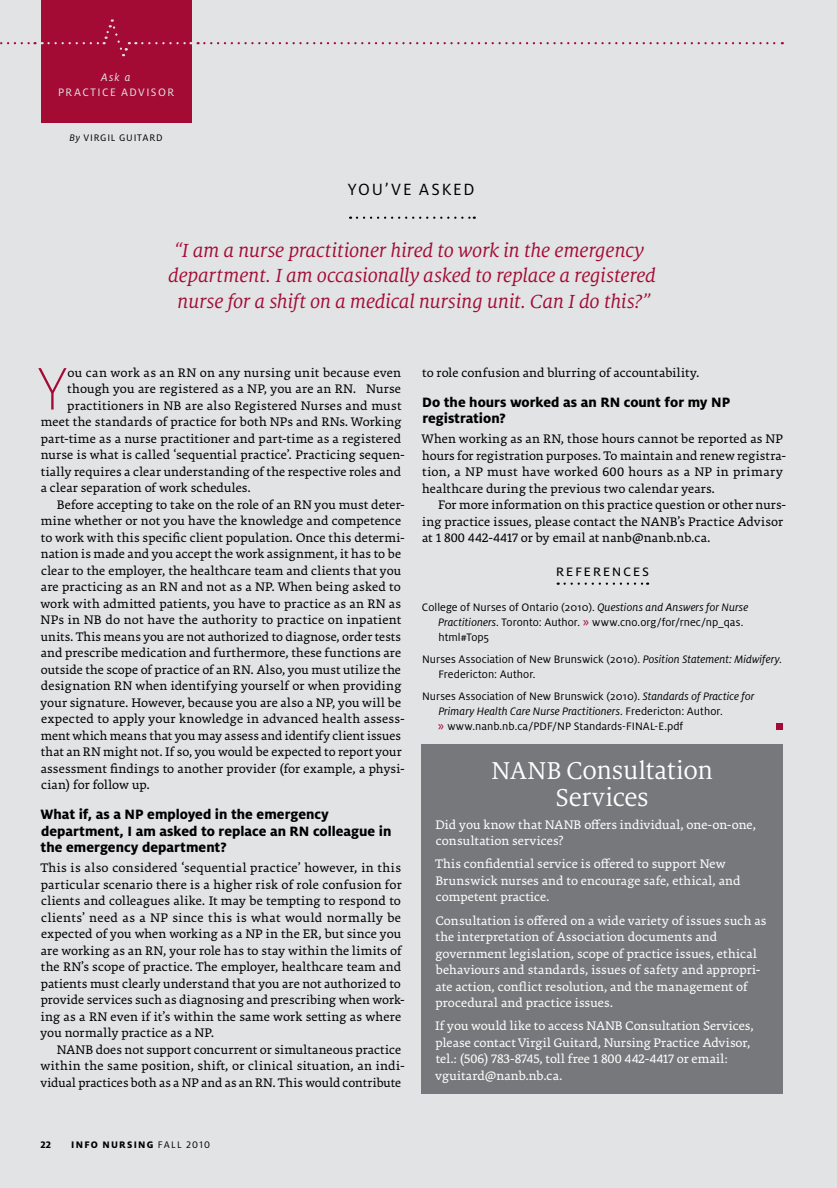
<style>
.page{position:relative;width:837px;height:1188px;background:#e2e3e4}
.page>*{position:absolute;margin:0;border:0;box-sizing:border-box;transform-origin:0 0}
.t1{font:300 expanded 66.45px "Milo OT";color:#a30b35}
.t2{font:27px/27px "Milo Serif OT";letter-spacing:-.01em;color:#fff;text-align:center}
.t3{font:italic 21px/25.5px "Milo Serif OT";letter-spacing:-.015em;color:#a30b35;text-align:center}
.t4{font:18px "Milo OT";letter-spacing:.1em;color:#000}
.t5{font:16.5px "Milo OT";letter-spacing:.09em;color:#000}
.t6{font:800 15px/16.5px "Milo OT";color:#000}
.t7{font:13.5px/16.5px "Premiera";letter-spacing:.01em;color:#000}
.t8{font:13.5px/16.5px "Premiera";letter-spacing:.005em;color:#fff}
.t9{font:12px/15px "Milo OT";letter-spacing:.01em;color:#000}
.t10{font:12px "Milo OT";letter-spacing:.12em;color:#e2e3e4}
.t11{font:italic 12px "Milo OT";color:#e2e3e4}
.t12{font:800 10.5px "Milo OT";letter-spacing:.12em;color:#000}
.t13{font:10.5px "Milo OT";letter-spacing:.07em;color:#000}
.s1{font-style:italic}
.s2{font-size:13.5px;color:#a30b35}
.s3{font-weight:400}
</style>
<div class="page">
<div style="left:41px;top:0;width:151px;height:122px;background:#a30b35"></div>
<svg style="left:49px;top:19px;width:87px;height:37px"></svg>
<svg style="left:142px;top:42px;width:50px;height:2px"></svg>
<svg style="left:198px;top:42px;width:585px;height:2px"></svg>
<svg style="left:0;top:42px;width:36px;height:2px"></svg>
<svg style="left:357px;top:217px;width:118px;height:2px"></svg>
<svg style="left:565px;top:583px;width:83px;height:2px"></svg>
<div style="left:422px;top:744px;width:361px;height:350px;background:#77787b"></div>
<div style="left:776px;top:723px;width:7px;height:7px;background:#a30b35"></div>
<p class="t11" style="left:101px;top:71px;width:31px">Ask a</p>
<p class="t10" style="left:58px;top:85px;width:118px">Practice Advisor</p>
<p class="t13" style="left:69px;top:132px;width:95px"><span class="s1">By</span> Virgil Guitard</p>
<h3 class="t4" style="left:348px;top:180px;width:128px">You’ve asked</h3>
<h3 class="t3" style="left:168px;top:238px;width:489px">“I am a nurse practitioner hired to work in the emergency department. I am occasionally asked to replace a registered nurse for a shift on a medical nursing unit. Can I do this?”</h3>
<h1 class="t1" style="left:38px;top:353px;width:31px">Y</h1>
<p class="t7" style="left:67px;top:364px;width:335px">ou can work as an RN on any nursing unit because even</p>
<p class="t7" style="left:67px;top:381px;width:335px">though you are registered as a NP, you are an RN. Nurse</p>
<p class="t7" style="left:67px;top:397px;width:336px">practitioners in NB are also Registered Nurses and must</p>
<p class="t7" style="left:41px;top:414px;width:362px">meet the standards of practice for both NPs and RNs. Working</p>
<p class="t7" style="left:41px;top:430px;width:362px">part-time as a nurse practitioner and part-time as a registered</p>
<p class="t7" style="left:41px;top:447px;width:366px">nurse is what is called ‘sequential practice’. Practicing sequen-</p>
<p class="t7" style="left:41px;top:463px;width:362px">tially requires a clear understanding of the respective roles and</p>
<p class="t7" style="left:41px;top:480px;width:212px">a clear separation of work schedules.</p>
<p class="t7" style="left:57px;top:496px;width:349px">Before accepting to take on the role of an RN you must deter-</p>
<p class="t7" style="left:41px;top:513px;width:362px">mine whether or not you have the knowledge and competence</p>
<p class="t7" style="left:41px;top:529px;width:366px">to work with this specific client population. Once this determi-</p>
<p class="t7" style="left:41px;top:546px;width:362px">nation is made and you accept the work assignment, it has to be</p>
<p class="t7" style="left:41px;top:562px;width:362px">clear to the employer, the healthcare team and clients that you</p>
<p class="t7" style="left:41px;top:579px;width:362px">are practicing as an RN and not as a NP. When being asked to</p>
<p class="t7" style="left:40px;top:595px;width:362px">work with admitted patients, you have to practice as an RN as</p>
<p class="t7" style="left:41px;top:612px;width:362px">NPs in NB do not have the authority to practice on inpatient</p>
<p class="t7" style="left:41px;top:628px;width:362px">units. This means you are not authorized to diagnose, order tests</p>
<p class="t7" style="left:41px;top:645px;width:362px">and prescribe medication and furthermore, these functions are</p>
<p class="t7" style="left:41px;top:661px;width:362px">outside the scope of practice of an RN. Also, you must utilize the</p>
<p class="t7" style="left:41px;top:678px;width:362px">designation RN when identifying yourself or when providing</p>
<p class="t7" style="left:41px;top:694px;width:362px">your signature. However, because you are also a NP, you will be</p>
<p class="t7" style="left:41px;top:711px;width:365px">expected to apply your knowledge in advanced health assess-</p>
<p class="t7" style="left:41px;top:727px;width:362px">ment which means that you may assess and identify client issues</p>
<p class="t7" style="left:41px;top:744px;width:362px">that an RN might not. If so, you would be expected to report your</p>
<p class="t7" style="left:41px;top:760px;width:366px">assessment findings to another provider (for example, a physi-</p>
<p class="t7" style="left:41px;top:777px;width:110px">cian) for follow up.</p>
<p class="t6" style="left:40px;top:806px;width:353px">What if, as a NP employed in the emergency department, I am asked to replace an RN colleague in the emergency department?</p>
<p class="t7" style="left:41px;top:860px;width:366px">This is also considered ‘sequential practice’ however, in this particular scenario there is a higher risk of role confusion for clients and colleagues alike. It may be tempting to respond to clients’ need as a NP since this is what would normally be expected of you when working as a NP in the ER, but since you are working as an RN, your role has to stay within the limits of the RN’s scope of practice. The employer, healthcare team and patients must clearly understand that you are not authorized to provide services such as diagnosing and prescribing when work&shy;ing as a RN even if it’s within the same work setting as where you normally practice as a NP.</p>
<p class="t7" style="left:40px;top:1041px;width:366px;text-indent:16px">NANB does not support concurrent or simultaneous practice within the same position, shift, or clinical situation, an indi&shy;vidual practices both as a NP and as an RN. This would contribute</p>
<p class="t7" style="left:422px;top:364px;width:279px">to role confusion and blurring of accountability.</p>
<p class="t6" style="left:422px;top:394px;width:310px">Do the hours worked as an RN count for my N P registration?</p>
<p class="t7" style="left:422px;top:431px;width:365px">When working as an RN, those hours cannot be reported as NP hours for registration purposes. To maintain and renew registra&shy;tion, a NP must have worked 600 hours as a NP in primary healthcare during the previous two calendar years.</p>
<p class="t7" style="left:422px;top:497px;width:366px;text-indent:16px">For more information on this practice question or other nurs&shy;ing practice issues, please contact the NANB’s Practice Advisor at 1 800 442-4417 or by email at nanb@nanb.nb.ca.</p>
<p class="t5" style="left:556px;top:562px;width:95px">References</p>
<p class="t9" style="left:438px;top:600px;width:312px;text-indent:-16px">College of Nurses of Ontario (2010). <span class="s1">Questions and Answers for Nurse<br>Practitioners</span>. Toronto: Author. <span class="s2">»</span> www.cno.org/for/rnec/np_qas. html#Top5</p>
<p class="t9" style="left:438px;top:652px;width:345px;text-indent:-16px">Nurses Association of New Brunswick (2010). <span class="s1">Position Statement: Midwifery</span>.<br>Fredericton: Author.</p>
<p class="t9" style="left:438px;top:688px;width:318px;text-indent:-16px">Nurses Association of New Brunswick (2010). <span class="s1">Standards of Practice for<br>Primary Health Care Nurse Practitioners</span>. Fredericton: Author.<br><span class="s2">»</span> www.nanb.nb.ca/PDF/NP Standards-FI NAL-E.pdf</p>
<h2 class="t2" style="left:491px;top:757px;width:223px">NANB Consultation<br>Services</h2>
<p class="t8" style="left:435px;top:816px;width:322px">Did you know that NANB offers individual, one-on-one, consultation services?</p>
<p class="t8" style="left:435px;top:856px;width:307px">This confidential service is offered to support New<br>Brunswick nurses and to encourage safe, ethical, and competent practice.</p>
<p class="t8" style="left:436px;top:912px;width:332px">Consultation is offered on a wide variety of issues such as the interpretation of Association documents and government legislation, scope of practice issues, ethical behaviours and standards, issues of safety and appropri&shy;ate action, conflict resolution, and the management of procedural and practice issues.</p>
<p class="t8" style="left:435px;top:1018px;width:320px">If you would like to access NANB Consultation Services, please contact Virgil Guitard, Nursing Practice Advisor, tel.: (506) 783-8745, toll free 1 800 442-4417 or email: vguitard@nanb.nb.ca.</p>
<p class="t12" style="left:40px;top:1138px;width:12px">22</p>
<p class="t12" style="left:71px;top:1138px;width:140px">Info Nursing <span class="s3">Fall 2010</span></p>
</div>
